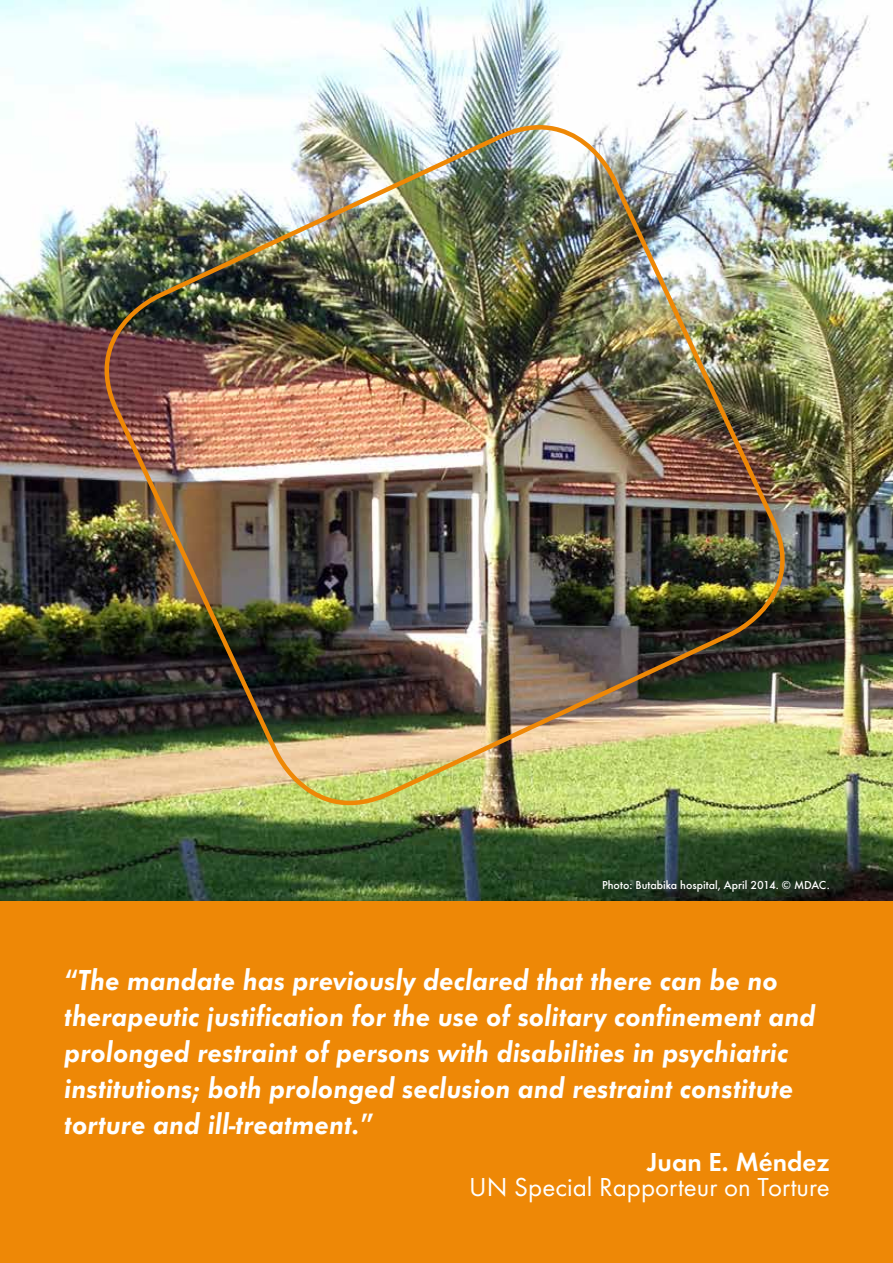
<style>
.page{position:relative;width:893px;height:1263px;background:#fff}
.page>*{position:absolute;margin:0;border:0;box-sizing:border-box;transform-origin:0 0}
.t1{font:30px/36px "Futura TOT Demi Obli";color:#fff}
.t2{font:27px "Futura TOT";color:#fff}
.t3{font:600 27px "Futura TOT";color:#fff}
.t4{font:500 12px "Futura TOT";color:#fff}
</style>
<div class="page">
<img style="left:0;top:0;width:893px;height:901px">
<div style="left:0;top:901px;width:893px;height:362px;background:#ee8806"></div>
<img style="left:81px;top:101px;width:727px;height:728px">
<p class="t4" style="left:602px;top:878px;width:229px">Photo: Butabika hospital, April 2014. © MDAC.</p>
<p class="t1" style="left:64px;top:962px;width:753px">“The mandate has previously declared that there can be no therapeutic justification for the use of solitary confinement and prolonged restraint of persons with disabilities in psychiatric institutions; both prolonged seclusion and restraint constitute torture and ill-treatment.”</p>
<p class="t3" style="left:647px;top:1146px;width:184px">Juan E. Méndez</p>
<p class="t2" style="left:469px;top:1171px;width:362px">UN Special Rapporteur on Torture</p>
</div>
